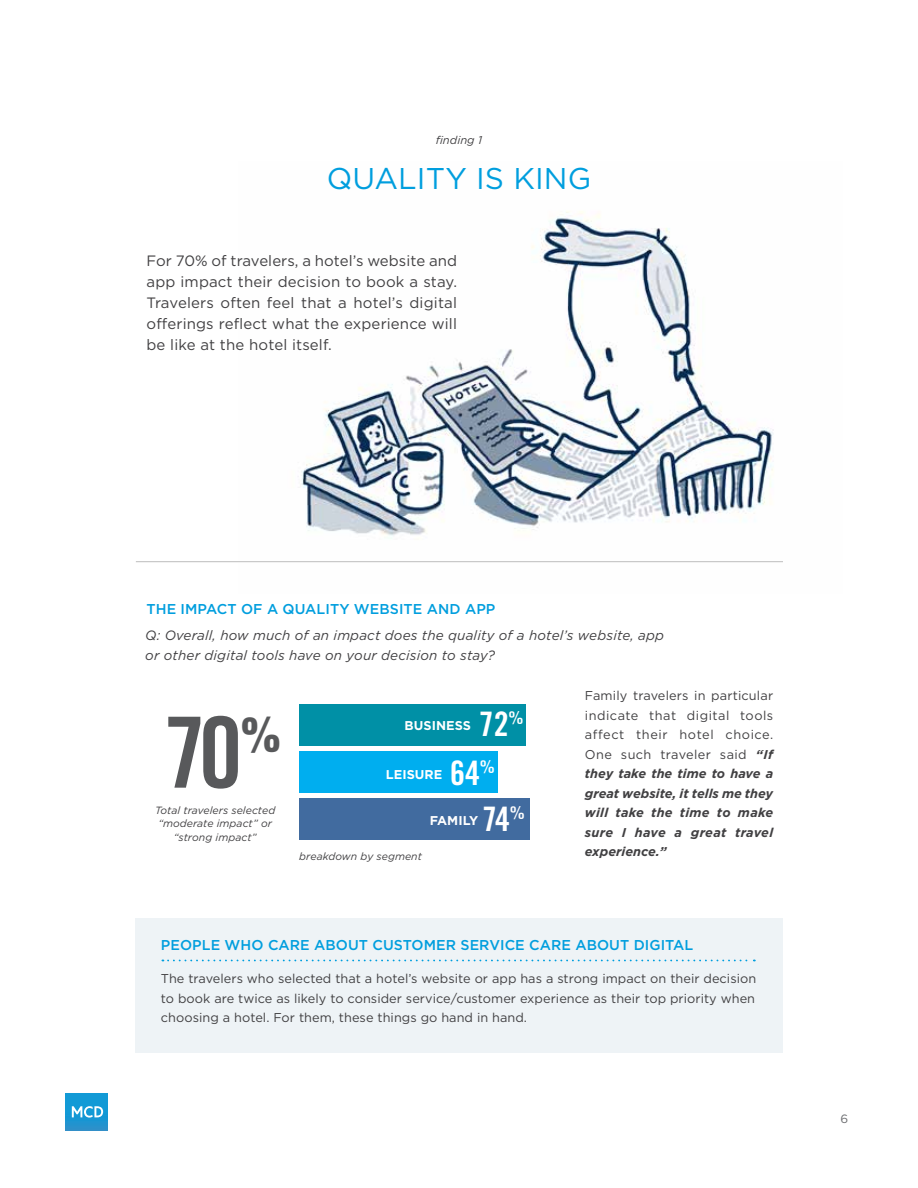
<style>
.page{position:relative;width:918px;height:1188px;background:#fff}
.page>*{position:absolute;margin:0;border:0;box-sizing:border-box;transform-origin:0 0}
.t1{font:98.25px "Trade Gothic LT Std Bd Cn 20";color:#58595b}
.t2{font:33.75px "Trade Gothic LT Std Bd Cn 20";color:#fff}
.t3{font:30px "Gotham";letter-spacing:.005em;color:#009ede}
.t4{font:15px/21px "Gotham";letter-spacing:.01em;color:#414042;text-align:justify}
.t5{font:500 14.25px "Gotham";letter-spacing:.005em;color:#009ede}
.t6{font:italic 13.5px/19.5px "Gotham";letter-spacing:.01em;color:#414042}
.t7{font:12.75px/19.5px "Gotham";letter-spacing:.005em;color:#414042;text-align:justify}
.t8{font:italic 700 12.75px/19.5px "Gotham";letter-spacing:.02em;color:#414042;text-align:justify}
.t9{font:700 12.75px "Gotham";letter-spacing:.005em;color:#fff}
.t10{font:12px "Gotham";color:#6d6e71}
.t11{font:italic 11.25px "Gotham";letter-spacing:.005em;color:#414042}
.t12{font:italic 10.5px/13.5px "Gotham";letter-spacing:.005em;color:#414042;text-align:center}
.s1{font-weight:400;font-style:normal}
</style>
<div class="page">
<div style="left:66px;top:1094px;width:42px;height:36px;background:linear-gradient(to bottom,#0b9dd9,#2292ce)"></div>
<svg style="left:72px;top:1106px;width:31px;height:12px"></svg>
<img style="left:239px;top:211px;width:544px;height:352px">
<div style="left:299px;top:799px;width:231px;height:41px;background:#416b9f"></div>
<div style="left:299px;top:752px;width:198px;height:41px;background:#00aeef"></div>
<div style="left:299px;top:705px;width:227px;height:41px;background:#0090a6"></div>
<div style="left:135px;top:918px;width:648px;height:134px;background:#eef3f6"></div>
<svg style="left:162px;top:960px;width:593px;height:1px"></svg>
<hr style="left:136px;top:561px;width:647px;height:1px;background:#c4c4c4">
<p class="t11" style="left:436px;top:134px;width:48px">finding 1</p>
<h3 class="t3" style="left:327px;top:162px;width:266px">QUALITY IS KING</h3>
<p class="t4" style="left:147px;top:250px;width:312px">For 70% of travelers, a hotel’s website and app impact their decision to book a stay.<br>Travelers often feel that a hotel’s digital offerings reflect what the experience will be like at the hotel itself.</p>
<p class="t5" style="left:147px;top:601px;width:350px">THE IMPACT OF A QUALITY WEBSITE AND APP</p>
<p class="t6" style="left:145px;top:626px;width:520px">Q: Overall, how much of an impact does the quality of a hotel’s website, app or other digital tools have on your decision to stay?</p>
<p class="t9" style="left:405px;top:719px;width:68px">BUSINESS</p>
<h2 class="t2" style="left:479px;top:704px;width:46px">72<sup>%</sup></h2>
<h1 class="t1" style="left:163px;top:693px;width:119px">70<sup>%</sup></h1>
<p class="t12" style="left:155px;top:803px;width:122px">Total travelers selected “moderate impact” or “strong impact”</p>
<p class="t9" style="left:430px;top:813px;width:50px">FAMILY</p>
<h2 class="t2" style="left:482px;top:798px;width:44px">74<sup>%</sup></h2>
<p class="t9" style="left:386px;top:767px;width:58px">LEISURE</p>
<h2 class="t2" style="left:450px;top:752px;width:46px">64<sup>%</sup></h2>
<p class="t12" style="left:299px;top:849px;width:124px">breakdown by segment</p>
<p class="t8" style="left:585px;top:686px;width:190px"><span class="s1">Family travelers in particular indicate that digital tools affect their hotel choice.<br>One such traveler said</span> “If they take the time to have a great website, it tells me they will take the time to make sure I have a great travel experience.”</p>
<p class="t5" style="left:161px;top:937px;width:534px">PEOPLE WHO CARE ABOUT CUSTOMER SERVICE CARE ABOUT DIGITAL</p>
<p class="t7" style="left:161px;top:969px;width:597px">The travelers who selected that a hotel’s website or app has a strong impact on their decision to book are twice as likely to consider service/customer experience as their top priority when choosing a hotel. For them, these things go hand in hand.</p>
<p class="t10" style="left:840px;top:1112px;width:9px">6</p>
</div>
